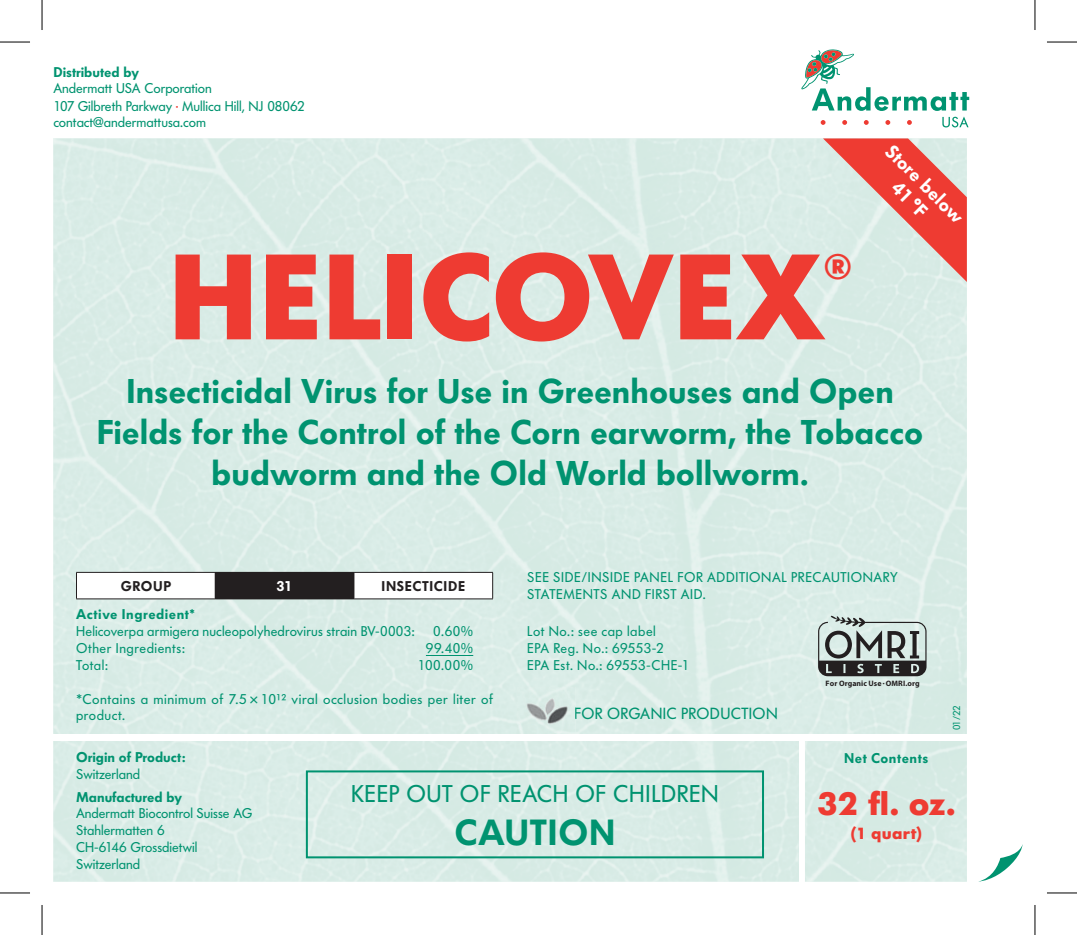
<style>
.page{position:relative;width:1077px;height:935px;background:#fff}
.page>*{position:absolute;margin:0;border:0;box-sizing:border-box;transform-origin:0 0}
.t1{font:700 120px "Futura Serie BQ";letter-spacing:-.005em;color:#ee3b32}
.t2{font:600 36px "Futura Serie BQ";letter-spacing:.02em;color:#009370}
.t3{font:700 35px "Futura Serie BQ";color:#ee3b32}
.t4{font:600 34px/40.8px "Futura Serie BQ";letter-spacing:.005em;color:#009370;text-align:center}
.t5{font:700 32px "Futura Serie BQ";color:#ee3b32}
.t6{font:24px "Futura Serie BQ";letter-spacing:.02em;color:#009370}
.t7{font:600 19px/22px "Futura Serie BQ";color:#fff;text-align:center}
.t8{font:16px "Futura Serie BQ";letter-spacing:.025em;color:#009370}
.t9{font:700 16px "Futura Serie BQ";letter-spacing:.025em;color:#ee3b32}
.t10{font:14px/16.8px "Futura Serie BQ";letter-spacing:.015em;color:#009370}
.t11{font:14px/16.8px "Futura Serie BQ";letter-spacing:.04em;color:#009370}
.t12{font:14px/16.8px "Futura Serie BQ";letter-spacing:.035em;color:#009370}
.t13{font:600 14px "Futura Serie BQ";color:#009370}
.t14{font:600 14px "Futura Serie BQ";letter-spacing:.04em;color:#009370}
.t15{font:600 14px "Futura Serie BQ";letter-spacing:.045em;color:#231f20}
.t16{font:600 14px "Futura Serie BQ";color:#fff}
.t17{font:10px "Futura Serie BQ";color:#009370}
.t18{font:700 7.8px "Myriad Pro";letter-spacing:.005em;color:#231f20}
.s1{color:#ee3b32}
.s2{font-size:5.6px}
</style>
<div class="page">
<div style="left:53px;top:138px;width:913px;height:743px;background:#d9ebe6"></div>
<div style="left:798px;top:734px;width:6px;height:153px;background:#fff"></div>
<div style="left:49px;top:734px;width:917px;height:6px;background:#fff"></div>
<svg style="left:820px;top:120px;width:5px;height:5px"></svg>
<svg style="left:842px;top:120px;width:4px;height:5px"></svg>
<svg style="left:863px;top:120px;width:5px;height:5px"></svg>
<svg style="left:885px;top:120px;width:5px;height:5px"></svg>
<svg style="left:907px;top:120px;width:4px;height:5px"></svg>
<svg style="left:801px;top:49px;width:167px;height:62px"></svg>
<svg style="left:942px;top:117px;width:26px;height:10px"></svg>
<svg style="left:980px;top:846px;width:42px;height:35px"></svg>
<hr style="left:426px;top:655px;width:47px;height:1px;background:#009370">
<img style="left:517px;top:687px;width:58px;height:47px">
<svg style="left:575px;top:707px;width:1px;height:12px"></svg>
<div style="left:306px;top:770px;width:457px;height:88px;border:2px solid #009370"></div>
<svg style="left:817px;top:615px;width:109px;height:61px"></svg>
<svg style="left:822px;top:138px;width:144px;height:144px"></svg>
<svg style="left:76px;top:572px;width:417px;height:26px"></svg>
<hr style="left:76px;top:598px;width:139px;height:1px;background:#231f20">
<hr style="left:215px;top:598px;width:139px;height:1px;background:#231f20">
<hr style="left:354px;top:598px;width:139px;height:1px;background:#231f20">
<hr style="left:0;top:42px;width:30px;height:1px;background:#000">
<hr style="left:1046px;top:42px;width:30px;height:1px;background:#000">
<hr style="left:0;top:892px;width:30px;height:1px;background:#000">
<hr style="left:1046px;top:892px;width:30px;height:1px;background:#000">
<hr style="left:42px;top:0;width:1px;height:30px;background:#000">
<hr style="left:42px;top:904px;width:1px;height:30px;background:#000">
<hr style="left:1034px;top:0;width:1px;height:30px;background:#000">
<hr style="left:1034px;top:904px;width:1px;height:30px;background:#000">
<p class="t13" style="left:53px;top:64px;width:87px">Distributed by</p>
<p class="t10" style="left:53px;top:79px;width:253px;line-height:18px">Andermatt USA Corporation<br>107 Gilbreth Parkway <span class="s1">·</span> Mullica Hill, NJ 08062</p>
<p class="t10" style="left:53px;top:114px;width:154px">contact@andermattusa.com</p>
<h3 class="t7" style="left:896px;top:140px;width:103px;rotate:45deg">Store below<br>41 °F</h3>
<h1 class="t1" style="left:168px;top:223px;width:657px">HELICOVEX</h1>
<h3 class="t3" style="left:823px;top:245px;width:30px">®</h3>
<h3 class="t4" style="left:97px;top:371px;width:827px">Insecticidal Virus for Use in Greenhouses and Open<br>Fields for the Control of the Corn earworm, the Tobacco budworm and the Old World bollworm.</h3>
<p class="t15" style="left:121px;top:578px;width:52px">GROUP</p>
<p class="t16" style="left:276px;top:578px;width:18px">31</p>
<p class="t15" style="left:381px;top:578px;width:85px">INSECTICIDE</p>
<p class="t11" style="left:527px;top:569px;width:372px">SEE SIDE/INSIDE PANEL FOR ADDITIONAL PRECAUTIONARY<br>STATEMENTS AND FIRST AID.</p>
<p class="t14" style="left:76px;top:606px;width:120px">Active Ingredient*</p>
<p class="t10" style="left:76px;top:623px;width:340px">Helicoverpa armigera nucleopolyhedrovirus strain BV-0003:</p>
<p class="t10" style="left:433px;top:623px;width:41px">0.60%</p>
<p class="t11" style="left:76px;top:639px;width:110px">Other Ingredients:</p>
<p class="t10" style="left:426px;top:639px;width:49px">99.40%</p>
<p class="t10" style="left:76px;top:656px;width:34px">Total:</p>
<p class="t10" style="left:417px;top:656px;width:57px">100.00%</p>
<p class="t11" style="left:76px;top:690px;width:418px">*Contains a minimum of 7.5 × 10¹² viral occlusion bodies per liter of product.</p>
<p class="t12" style="left:527px;top:623px;width:164px">Lot No.: see cap label<br>EPA Reg. No.: 69553-2<br>EPA Est. No.: 69553-CHE-1</p>
<p class="t8" style="left:574px;top:703px;width:205px">FOR ORGANIC PRODUCTION</p>
<p class="t18" style="left:825px;top:677px;width:95px">For Organic Use <span class="s2">•</span> OMRI.org</p>
<p class="t17" style="left:950px;top:730px;width:26px;rotate:-90deg">01/22</p>
<p class="t13" style="left:76px;top:749px;width:111px">Origin of Product:</p>
<p class="t10" style="left:76px;top:765px;width:65px">Switzerland</p>
<p class="t13" style="left:76px;top:788px;width:108px">Manufactured by</p>
<p class="t10" style="left:76px;top:805px;width:178px">Andermatt Biocontrol Suisse AG<br>Stahlermatten 6<br>CH-6146 Grossdietwil<br>Switzerland</p>
<h3 class="t6" style="left:351px;top:779px;width:369px">KEEP OUT OF REACH OF CHILDREN</h3>
<h2 class="t2" style="left:454px;top:811px;width:162px">CAUTION</h2>
<p class="t14" style="left:843px;top:749px;width:86px">Net Contents</p>
<h3 class="t5" style="left:816px;top:784px;width:140px">32 fl. oz.</h3>
<p class="t9" style="left:850px;top:823px;width:72px">(1 quart)</p>
</div>
